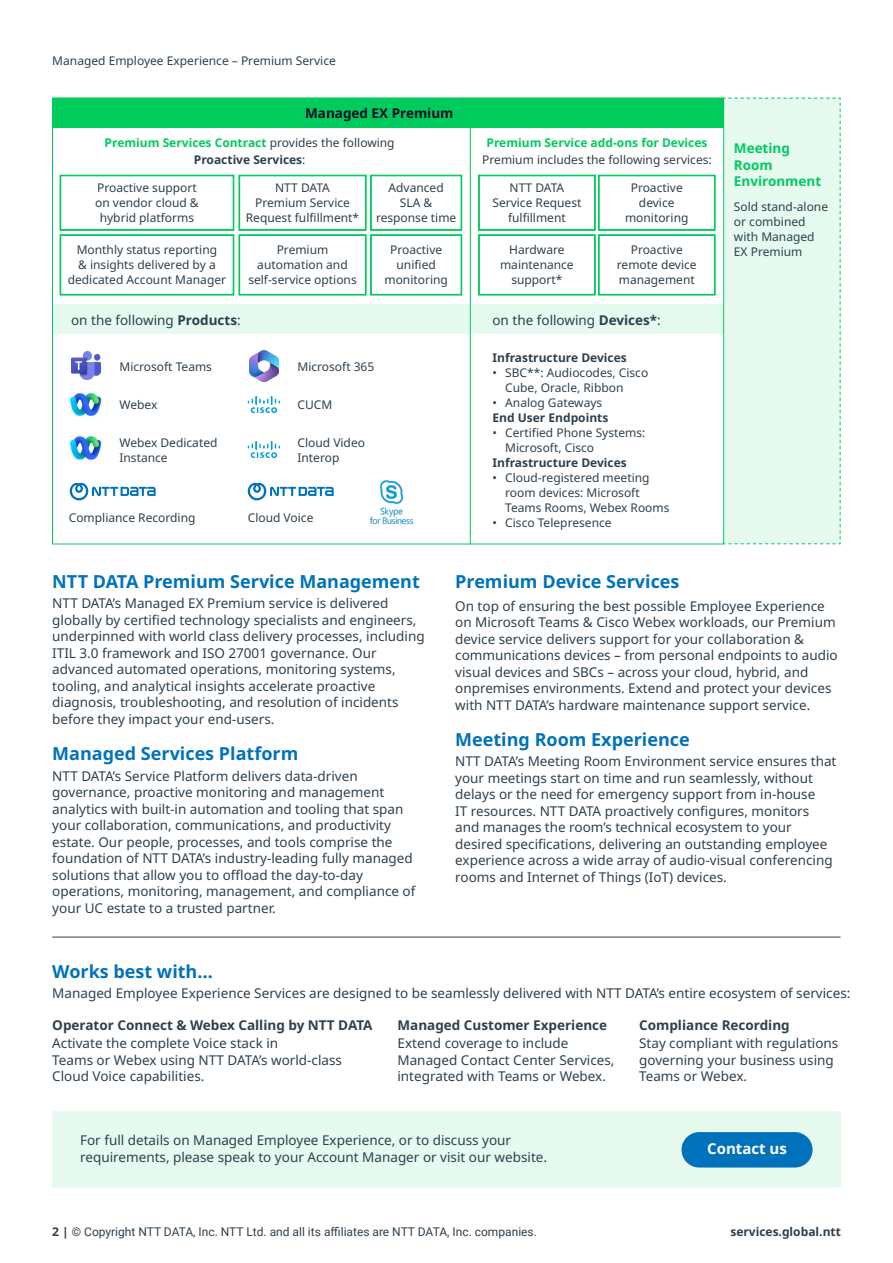
<style>
.page{position:relative;width:893px;height:1263px;background:#fff}
.page>*{position:absolute;margin:0;border:0;box-sizing:border-box;transform-origin:0 0}
.t1{font:700 18px "Noto Sans";color:#0072bc}
.t2{font:700 15px "Noto Sans";color:#fff}
.t3{font:13.5px/16.5px "Noto Sans";color:#2e404d}
.t4{font:700 13.5px "Noto Sans";color:#2e404d}
.t5{font:700 13.5px/16.5px "Noto Sans";color:#00cb5d}
.t6{font:700 13.5px "Noto Sans";color:#070f26}
.t7{font:12px/15px "Noto Sans";color:#2e404d;text-align:center}
.t8{font:700 12px/16.5px "Noto Sans";color:#00cb5d;text-align:center}
.t9{font:700 12px "Noto Sans";color:#2e404d}
.t10{font:12px "Roboto";color:#2e404d}
.s1{font-weight:400;color:#2e404d}
.s2{color:#2e404d}
.s3{font-weight:700}
.s4{font-family:"Noto Sans";font-weight:700}
</style>
<div class="page">
<div style="left:723px;top:97px;width:118px;height:447px;background:#e6faef"></div>
<div style="left:52px;top:304px;width:672px;height:30px;background:#e6faef"></div>
<div style="left:52px;top:98px;width:672px;height:30px;background:#00cb5d"></div>
<hr style="left:470px;top:118px;width:1px;height:426px;background:#00cb5d">
<img style="left:71px;top:352px;width:30px;height:27px">
<img style="left:70px;top:388px;width:32px;height:29px">
<img style="left:70px;top:435px;width:32px;height:26px">
<svg style="left:248px;top:441px;width:32px;height:17px"></svg>
<img style="left:369px;top:480px;width:45px;height:45px">
<svg style="left:248px;top:396px;width:32px;height:17px"></svg>
<img style="left:250px;top:350px;width:28px;height:31px">
<svg style="left:70px;top:483px;width:86px;height:17px"></svg>
<svg style="left:248px;top:483px;width:86px;height:17px"></svg>
<svg style="left:60px;top:175px;width:402px;height:120px"></svg>
<div style="left:371px;top:235px;width:90px;height:59px;border:1px solid #00cb5d"></div>
<svg style="left:478px;top:175px;width:237px;height:120px"></svg>
<div style="left:599px;top:235px;width:116px;height:60px;border:1px solid #00cb5d"></div>
<div style="left:599px;top:235px;width:115px;height:59px;border:1px solid #00cb5d"></div>
<hr style="left:52px;top:937px;width:788px;height:1px;background:#2e404d">
<div style="left:52px;top:1111px;width:789px;height:77px;background:#e6faef"></div>
<div style="left:681px;top:1132px;width:132px;height:35px;background:#0072bc;border-radius:18px"></div>
<p class="t7" style="left:52px;top:53px;width:285px">Managed Employee Experience – Premium Service</p>
<p class="t6" style="left:305px;top:105px;width:150px">Managed EX Premium</p>
<p class="t8" style="left:105px;top:135px;width:292px">Premium Services Contract <span class="s1">provides the following<br></span><span class="s2">Proactive Services</span><span class="s1">:</span></p>
<p class="t8" style="left:487px;top:135px;width:222px">Premium Service add-ons for Devices</p>
<p class="t7" style="left:482px;top:152px;width:231px">Premium includes the following services:</p>
<p class="t7" style="left:95px;top:180px;width:105px">Proactive support on vendor cloud &amp; hybrid platforms</p>
<p class="t7" style="left:68px;top:243px;width:160px">Monthly status reporting<br>&amp; insights delivered by a dedicated Account Manager</p>
<p class="t7" style="left:376px;top:180px;width:82px">Advanced<br>SLA &amp; response time</p>
<p class="t7" style="left:625px;top:180px;width:65px">Proactive device monitoring</p>
<p class="t7" style="left:384px;top:243px;width:65px">Proactive unified monitoring</p>
<p class="t7" style="left:617px;top:243px;width:81px">Proactive remote device management</p>
<p class="t7" style="left:246px;top:180px;width:115px">NTT DATA<br>Premium Service<br>Request fulfillment*</p>
<p class="t7" style="left:492px;top:180px;width:91px">NTT DATA<br>Service Request fulfillment</p>
<p class="t7" style="left:248px;top:243px;width:110px">Premium automation and self-service options</p>
<p class="t7" style="left:500px;top:243px;width:75px">Hardware maintenance support*</p>
<p class="t3" style="left:71px;top:312px;width:171px">on the following <span class="s3">Products</span>:</p>
<p class="t3" style="left:492px;top:312px;width:170px">on the following <span class="s3">Devices*</span>:</p>
<p class="t7" style="left:119px;top:359px;width:94px">Microsoft Teams</p>
<p class="t7" style="left:119px;top:398px;width:39px">Webex</p>
<p class="t7" style="left:119px;top:435px;width:100px;text-align:left">Webex Dedicated<br>Instance</p>
<p class="t7" style="left:297px;top:359px;width:78px">Microsoft 365</p>
<p class="t7" style="left:297px;top:398px;width:36px">CUCM</p>
<p class="t7" style="left:297px;top:435px;width:69px;text-align:left">Cloud Video<br>Interop</p>
<p class="t7" style="left:69px;top:510px;width:128px">Compliance Recording</p>
<p class="t7" style="left:248px;top:510px;width:67px">Cloud Voice</p>
<p class="t9" style="left:492px;top:350px;width:136px">Infrastructure Devices</p>
<p class="t7" style="left:505px;top:365px;width:145px;text-align:left;text-indent:-13px">• SBC**: Audiocodes, Cisco<br>Cube, Oracle, Ribbon</p>
<p class="t7" style="left:492px;top:395px;width:111px">• Analog Gateways</p>
<p class="t9" style="left:492px;top:410px;width:117px">End User Endpoints</p>
<p class="t7" style="left:505px;top:425px;width:142px;text-align:left;text-indent:-13px">• Certified Phone Systems:<br>Microsoft, Cisco</p>
<p class="t9" style="left:492px;top:455px;width:136px">Infrastructure Devices</p>
<p class="t7" style="left:505px;top:470px;width:166px;text-align:left;text-indent:-13px">• Cloud-registered meeting room devices: Microsoft<br>Teams Rooms, Webex Rooms</p>
<p class="t7" style="left:492px;top:515px;width:121px">• Cisco Telepresence</p>
<p class="t5" style="left:734px;top:140px;width:89px">Meeting<br>Room<br>Environment</p>
<p class="t7" style="left:734px;top:199px;width:96px;text-align:left">Sold stand-alone or combined with Managed<br>EX Premium</p>
<h1 class="t1" style="left:52px;top:571px;width:369px">NTT DATA Premium Service Management</h1>
<p class="t3" style="left:52px;top:596px;width:374px">NTT DATA’s Managed EX Premium service is delivered globally by certified technology specialists and engineers, underpinned with world class delivery processes, including ITIL 3.0 framework and ISO 27001 governance. Our advanced automated operations, monitoring systems, tooling, and analytical insights accelerate proactive diagnosis, troubleshooting, and resolution of incidents before they impact your end-users.</p>
<h1 class="t1" style="left:52px;top:743px;width:248px">Managed Services Platform</h1>
<p class="t3" style="left:52px;top:768px;width:365px">NTT DATA’s Service Platform delivers data-driven governance, proactive monitoring and management analytics with built-in automation and tooling that span your collaboration, communications, and productivity estate. Our people, processes, and tools comprise the foundation of NTT DATA’s industry-leading fully managed solutions that allow you to offload the day-to-day operations, monitoring, management, and compliance of your UC estate to a trusted partner.</p>
<h1 class="t1" style="left:455px;top:571px;width:226px">Premium Device Services</h1>
<p class="t3" style="left:455px;top:598px;width:384px">On top of ensuring the best possible Employee Experience on Microsoft Teams &amp; Cisco Webex workloads, our Premium device service delivers support for your collaboration &amp; communications devices – from personal endpoints to audio visual devices and SBCs – across your cloud, hybrid, and onpremises environments. Extend and protect your devices with NTT DATA’s hardware maintenance support service.</p>
<h1 class="t1" style="left:455px;top:729px;width:236px">Meeting Room Experience</h1>
<p class="t3" style="left:455px;top:753px;width:383px">NTT DATA’s Meeting Room Environment service ensures that your meetings start on time and run seamlessly, without delays or the need for emergency support from in-house<br>IT resources. NTT DATA proactively configures, monitors and manages the room’s technical ecosystem to your desired specifications, delivering an outstanding employee experience across a wide array of audio-visual conferencing rooms and Internet of Things (IoT) devices.</p>
<h1 class="t1" style="left:52px;top:961px;width:162px">Works best with…</h1>
<p class="t3" style="left:52px;top:985px;width:800px">Managed Employee Experience Services are designed to be seamlessly delivered with NTT DATA’s entire ecosystem of services:</p>
<p class="t4" style="left:52px;top:1017px;width:322px">Operator Connect &amp; Webex Calling by NTT DATA</p>
<p class="t3" style="left:52px;top:1035px;width:291px">Activate the complete Voice stack in<br>Teams or Webex using NTT DATA’s world-class<br>Cloud Voice capabilities.</p>
<p class="t4" style="left:397px;top:1017px;width:211px">Managed Customer Experience</p>
<p class="t3" style="left:397px;top:1035px;width:218px">Extend coverage to include<br>Managed Contact Center Services, integrated with Teams or Webex.</p>
<p class="t4" style="left:639px;top:1017px;width:152px">Compliance Recording</p>
<p class="t3" style="left:639px;top:1035px;width:201px">Stay compliant with regulations governing your business using<br>Teams or Webex.</p>
<p class="t3" style="left:80px;top:1132px;width:468px">For full details on Managed Employee Experience, or to discuss your requirements, please speak to your Account Manager or visit our website.</p>
<p class="t2" style="left:707px;top:1140px;width:81px">Contact us</p>
<p class="t10" style="left:52px;top:1223px;width:486px"><span class="s4">2 |</span> © Copyright NTT DATA, Inc. NTT Ltd. and all its affiliates are NTT DATA, Inc. companies.</p>
<p class="t9" style="left:730px;top:1225px;width:112px">services.global.ntt</p>
</div>
